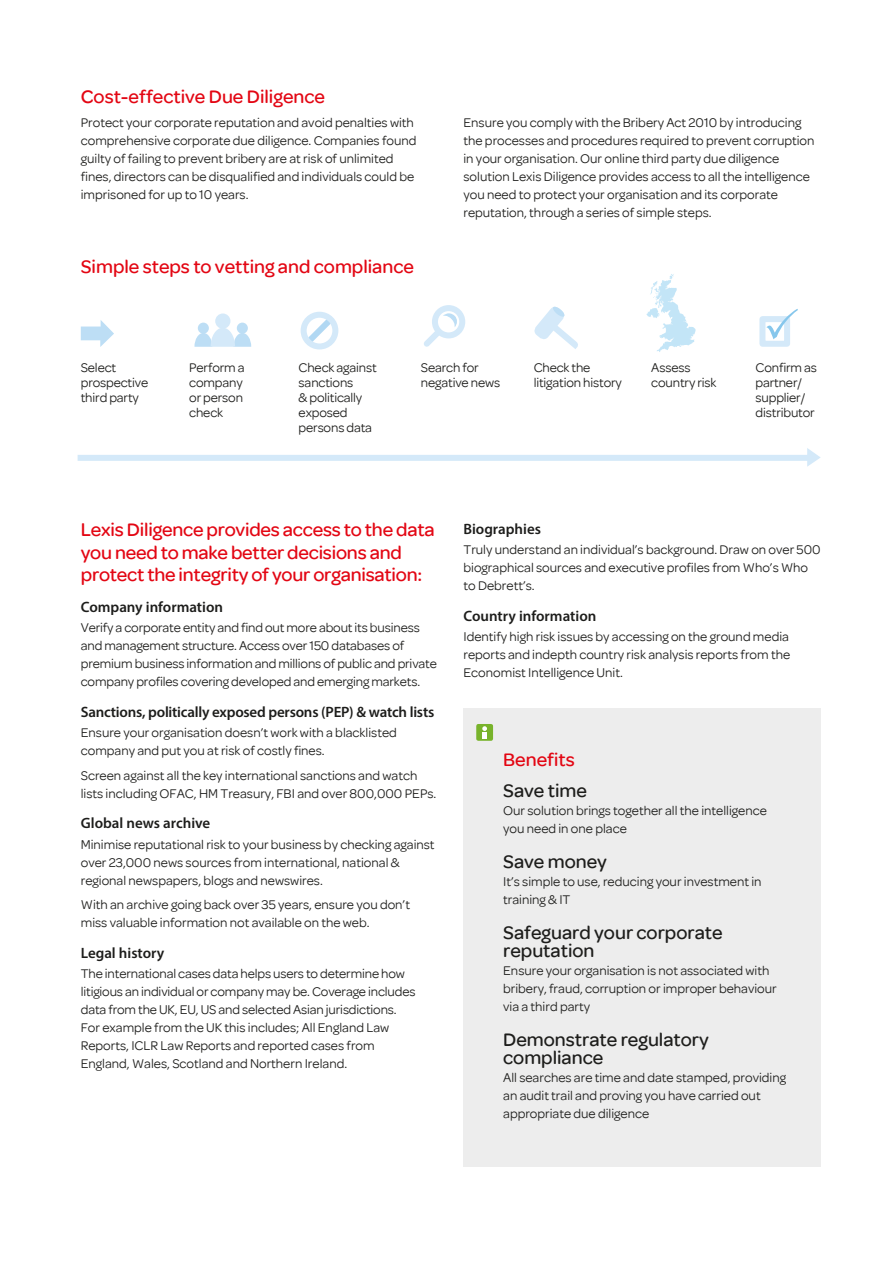
<style>
.page{position:relative;width:893px;height:1263px;background:#fff}
.page>*{position:absolute;margin:0;border:0;box-sizing:border-box;transform-origin:0 0}
.t1{font:500 19.5px/22.5px "Omnes";letter-spacing:-.01em;color:#e30613}
.t2{font:500 19.5px/18px "Omnes";color:#1d1d1b}
.t3{font:600 15px "Myriad Pro";letter-spacing:-.005em;color:#1d1d1b}
.t4{font:13.5px/18px "Omnes";color:#1d1d1b}
</style>
<div class="page">
<div style="left:463px;top:708px;width:358px;height:458px;background:#ededed"></div>
<div style="left:476px;top:724px;width:17px;height:17px;background:#78b32b;border-radius:2px"></div>
<svg style="left:482px;top:726px;width:5px;height:12px"></svg>
<div style="left:759px;top:316px;width:31px;height:31px;border:6px solid #d4e9f9"></div>
<svg style="left:766px;top:309px;width:32px;height:30px"></svg>
<div style="left:198px;top:323px;width:11px;height:11px;background:#bddef5;border-radius:50%"></div>
<div style="left:237px;top:323px;width:11px;height:11px;background:#bddef5;border-radius:50%"></div>
<div style="left:215px;top:313px;width:15px;height:16px;background:#d4e9f9;border-radius:50%"></div>
<svg style="left:194px;top:328px;width:57px;height:19px"></svg>
<svg style="left:534px;top:306px;width:44px;height:43px"></svg>
<svg style="left:646px;top:274px;width:50px;height:78px"></svg>
<div style="left:432px;top:305px;width:33px;height:33px;border:6px solid #d4e9f9;border-radius:50%"></div>
<svg style="left:424px;top:310px;width:34px;height:37px"></svg>
<svg style="left:300px;top:311px;width:39px;height:39px"></svg>
<div style="left:301px;top:312px;width:37px;height:37px;border:6px solid #d4e9f9;border-radius:50%"></div>
<svg style="left:81px;top:320px;width:33px;height:27px"></svg>
<div style="left:78px;top:455px;width:731px;height:6px;background:#d4e9f9"></div>
<svg style="left:807px;top:448px;width:14px;height:19px"></svg>
<h1 class="t1" style="left:81px;top:85px;width:246px">Cost-effective Due Diligence</h1>
<p class="t4" style="left:81px;top:114px;width:337px">Protect your corporate reputation and avoid penalties with comprehensive corporate due diligence. Companies found guilty of failing to prevent bribery are at risk of unlimited fines, directors can be disqualified and individuals could be imprisoned for up to 10 years.</p>
<p class="t4" style="left:463px;top:114px;width:353px">Ensure you comply with the Bribery Act 2010 by introducing the processes and procedures required to prevent corruption in your organisation. Our online third party due diligence solution Lexis Diligence provides access to all the intelligence you need to protect your organisation and its corporate reputation, through a series of simple steps.</p>
<h1 class="t1" style="left:81px;top:255px;width:335px">Simple steps to vetting and compliance</h1>
<p class="t4" style="left:81px;top:360px;width:69px;line-height:15px">Select prospective third party</p>
<p class="t4" style="left:189px;top:360px;width:57px;line-height:15px">Perform a company or person check</p>
<p class="t4" style="left:534px;top:360px;width:90px;line-height:15px">Check the litigation history</p>
<p class="t4" style="left:651px;top:360px;width:67px;line-height:15px">Assess country risk</p>
<p class="t4" style="left:299px;top:360px;width:80px;line-height:15px">Check against sanctions<br>&amp; politically exposed persons data</p>
<p class="t4" style="left:421px;top:360px;width:81px;line-height:15px">Search for negative news</p>
<p class="t4" style="left:756px;top:360px;width:63px;line-height:15px">Confirm as partner/ supplier/ distributor</p>
<h1 class="t1" style="left:81px;top:519px;width:355px">Lexis Diligence provides access to the data you need to make better decisions and protect the integrity of your organisation:</h1>
<p class="t3" style="left:81px;top:598px;width:144px">Company information</p>
<p class="t4" style="left:81px;top:619px;width:358px">Verify a corporate entity and find out more about its business and management structure. Access over 150 databases of premium business information and millions of public and private company profiles covering developed and emerging markets.</p>
<p class="t3" style="left:81px;top:702px;width:355px">Sanctions, politically exposed persons (PEP) &amp; watch lists</p>
<p class="t4" style="left:81px;top:724px;width:318px">Ensure your organisation doesn’t work with a blacklisted company and put you at risk of costly fines.</p>
<p class="t4" style="left:81px;top:766px;width:357px">Screen against all the key international sanctions and watch lists including OFAC, HM Treasury, FBI and over 800,000 PEPs.</p>
<p class="t3" style="left:81px;top:814px;width:131px">Global news archive</p>
<p class="t4" style="left:81px;top:835px;width:355px">Minimise reputational risk to your business by checking against over 23,000 news sources from international, national &amp; regional newspapers, blogs and newswires.</p>
<p class="t4" style="left:81px;top:895px;width:331px">With an archive going back over 35 years, ensure you don’t miss valuable information not available on the web.</p>
<p class="t3" style="left:81px;top:943px;width:85px">Legal history</p>
<p class="t4" style="left:81px;top:964px;width:336px">The international cases data helps users to determine how litigious an individual or company may be. Coverage includes data from the UK, EU, US and selected Asian jurisdictions.<br>For example from the UK this includes; All England Law Reports, ICLR Law Reports and reported cases from England, Wales, Scotland and Northern Ireland.</p>
<p class="t3" style="left:463px;top:520px;width:79px">Biographies</p>
<p class="t4" style="left:463px;top:541px;width:359px">Truly understand an individual’s background. Draw on over 500 biographical sources and executive profiles from Who’s Who to Debrett’s.</p>
<p class="t3" style="left:463px;top:607px;width:134px">Country information</p>
<p class="t4" style="left:463px;top:628px;width:328px;text-align:justify">Identify high risk issues by accessing on the ground media reports and indepth country risk analysis reports from the Economist Intelligence Unit.</p>
<h1 class="t1" style="left:503px;top:748px;width:73px">Benefits</h1>
<h1 class="t2" style="left:503px;top:781px;width:85px">Save time</h1>
<p class="t4" style="left:503px;top:801px;width:265px">Our solution brings together all the intelligence you need in one place</p>
<h1 class="t2" style="left:503px;top:852px;width:105px">Save money</h1>
<p class="t4" style="left:503px;top:872px;width:260px">It’s simple to use, reducing your investment in training &amp; IT</p>
<h1 class="t2" style="left:503px;top:923px;width:221px">Safeguard your corporate reputation</h1>
<p class="t4" style="left:503px;top:961px;width:275px">Ensure your organisation is not associated with bribery, fraud, corruption or improper behaviour via a third party</p>
<h1 class="t2" style="left:503px;top:1030px;width:207px">Demonstrate regulatory compliance</h1>
<p class="t4" style="left:503px;top:1068px;width:284px">All searches are time and date stamped, providing an audit trail and proving you have carried out appropriate due diligence</p>
</div>
